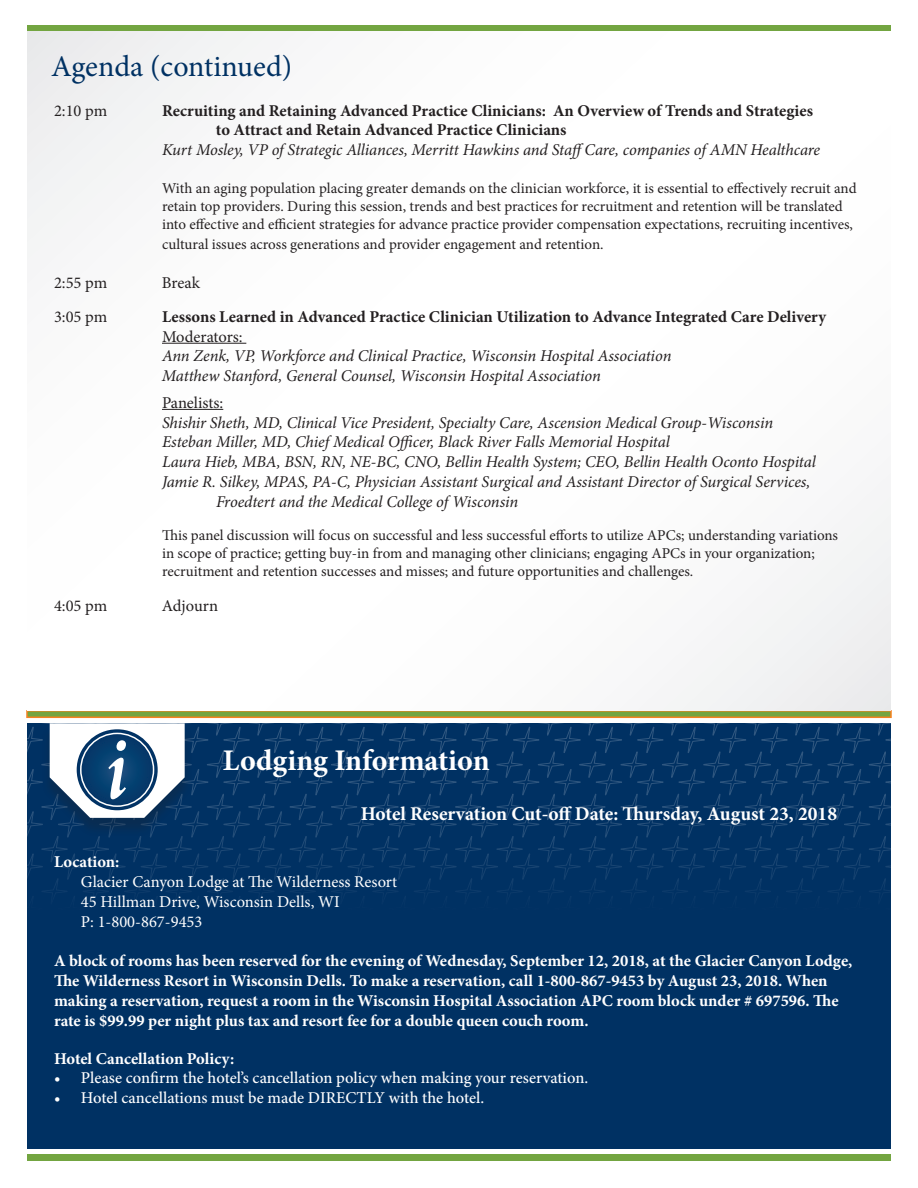
<style>
.page{position:relative;width:918px;height:1188px;background:#fff}
.page>*{position:absolute;margin:0;border:0;box-sizing:border-box;transform-origin:0 0}
.t1{font:700 30px "Minion Pro";color:#fff}
.t2{font:30px "Minion Pro";color:#003163}
.t3{font:700 19.5px "Minion Pro";color:#fff}
.t4{font:italic 16.5px "Minion Pro";letter-spacing:-.01em;color:#231f20}
.t5{font:700 16.5px/19.8px "Minion Pro";color:#fff}
.t6{font:700 16.5px/19.8px "Minion Pro";color:#231f20}
.t7{font:500 16.5px "Minion Pro";color:#fff}
.t8{font:16.5px "Minion Pro";color:#fff}
.t9{font:16.5px "Minion Pro";letter-spacing:-.005em;color:#231f20}
.t10{font:15px/18px "Minion Pro";color:#231f20}
</style>
<div class="page">
<div style="left:27px;top:724px;width:864px;height:425px;background:#003163"></div>
<svg style="left:26px;top:710px;width:866px;height:8px;fill:#73a541"></svg>
<div style="left:27px;top:1155px;width:864px;height:6px;background:#73a541"></div>
<svg style="left:27px;top:723px;width:864px;height:171px"></svg>
<div style="left:27px;top:26px;width:864px;height:6px;background:#73a541"></div>
<div style="left:27px;top:32px;width:864px;height:679px;background:#fefefe"></div>
<hr style="left:162px;top:343px;width:84px;height:1px;background:#231f20">
<hr style="left:162px;top:409px;width:61px;height:1px;background:#231f20">
<p class="t2" style="left:51px;top:46px;width:243px">Agenda (continued)</p>
<p class="t9" style="left:54px;top:99px;width:55px">2:10 pm</p>
<p class="t6" style="left:216px;top:100px;width:599px;text-indent:-54px">Recruiting and Retaining Advanced Practice Clinicians: An Overview of Trends and Strategies to Attract and Retain Advanced Practice Clinicians</p>
<p class="t4" style="left:162px;top:139px;width:660px">Kurt Mosley, VP of Strategic Alliances, Merritt Hawkins and StaffCare, companies of AMN Healthcare</p>
<p class="t10" style="left:162px;top:179px;width:696px">With an aging population placing greater demands on the clinician workforce, it is essential to effectively recruit and retain top providers. During this session, trends and best practices for recruitment and retention will be translated into effective and efficient strategies for advance practice provider compensation expectations, recruiting incentives,</p>
<p class="t10" style="left:162px;top:235px;width:443px">cultural issues across generations and provider engagement and retention.</p>
<p class="t9" style="left:54px;top:272px;width:55px">2:55 pm</p>
<p class="t9" style="left:162px;top:272px;width:40px">Break</p>
<p class="t9" style="left:54px;top:305px;width:55px">3:05 pm</p>
<p class="t6" style="left:162px;top:306px;width:666px">Lessons Learned in Advanced Practice Clinician Utilization to Advance Integrated Care Delivery</p>
<p class="t9" style="left:162px;top:325px;width:82px">Moderators:</p>
<p class="t4" style="left:162px;top:345px;width:511px">Ann Zenk, VP, Workforce and Clinical Practice, Wisconsin Hospital Association</p>
<p class="t4" style="left:162px;top:365px;width:440px">Matthew Stanford, General Counsel, Wisconsin Hospital Association</p>
<p class="t9" style="left:162px;top:391px;width:63px">Panelists:</p>
<p class="t4" style="left:162px;top:411px;width:613px">Shishir Sheth, MD, Clinical Vice President, Specialty Care, Ascension Medical Group-Wisconsin</p>
<p class="t4" style="left:162px;top:431px;width:509px">Esteban Miller, MD, Chief Medical Officer, Black River Falls Memorial Hospital</p>
<p class="t4" style="left:162px;top:451px;width:655px">Laura Hieb, MBA, BSN, RN, NE-BC, CNO, Bellin Health System; CEO, Bellin Health Oconto Hospital</p>
<p class="t4" style="left:162px;top:470px;width:650px">Jamie R. Silkey, MPAS, PA-C, Physician Assistant Surgical and Assistant Director of Surgical Services,</p>
<p class="t4" style="left:216px;top:490px;width:304px">Froedtert and the Medical College of Wisconsin</p>
<p class="t10" style="left:162px;top:526px;width:678px">This panel discussion will focus on successful and less successful efforts to utilize APCs; understanding variations in scope of practice; getting buy-in from and managing other clinicians; engaging APCs in your organization; recruitment and retention successes and misses; and future opportunities and challenges.</p>
<p class="t9" style="left:54px;top:594px;width:55px">4:05 pm</p>
<p class="t9" style="left:162px;top:594px;width:58px">Adjourn</p>
<p class="t1" style="left:223px;top:739px;width:268px">Lodging Information</p>
<p class="t3" style="left:361px;top:801px;width:478px">Hotel Reservation Cut-off Date: Thursday, August 23, 2018</p>
<p class="t5" style="left:54px;top:852px;width:67px">Location:</p>
<p class="t8" style="left:81px;top:871px;width:318px">Glacier Canyon Lodge at The Wilderness Resort</p>
<p class="t8" style="left:81px;top:891px;width:260px">45 Hillman Drive, Wisconsin Dells, WI</p>
<p class="t8" style="left:81px;top:910px;width:123px">P: 1-800-867-9453</p>
<p class="t5" style="left:54px;top:951px;width:800px">A block of rooms has been reserved for the evening of Wednesday, September 12, 2018, at the Glacier Canyon Lodge, The Wilderness Resort in Wisconsin Dells. To make a reservation, call 1-800-867-9453 by August 23, 2018. When making a reservation, request a room in the Wisconsin Hospital Association APC room block under # 697596. The rate is $99.99 per night plus tax and resort fee for a double queen couch room.</p>
<p class="t5" style="left:54px;top:1048px;width:182px">Hotel Cancellation Policy:</p>
<p class="t7" style="left:54px;top:1067px;width:536px">• Please confirm the hotel’s cancellation policy when making your reservation.</p>
<p class="t7" style="left:54px;top:1087px;width:432px">• Hotel cancellations must be made DIRECTLY with the hotel.</p>
</div>
